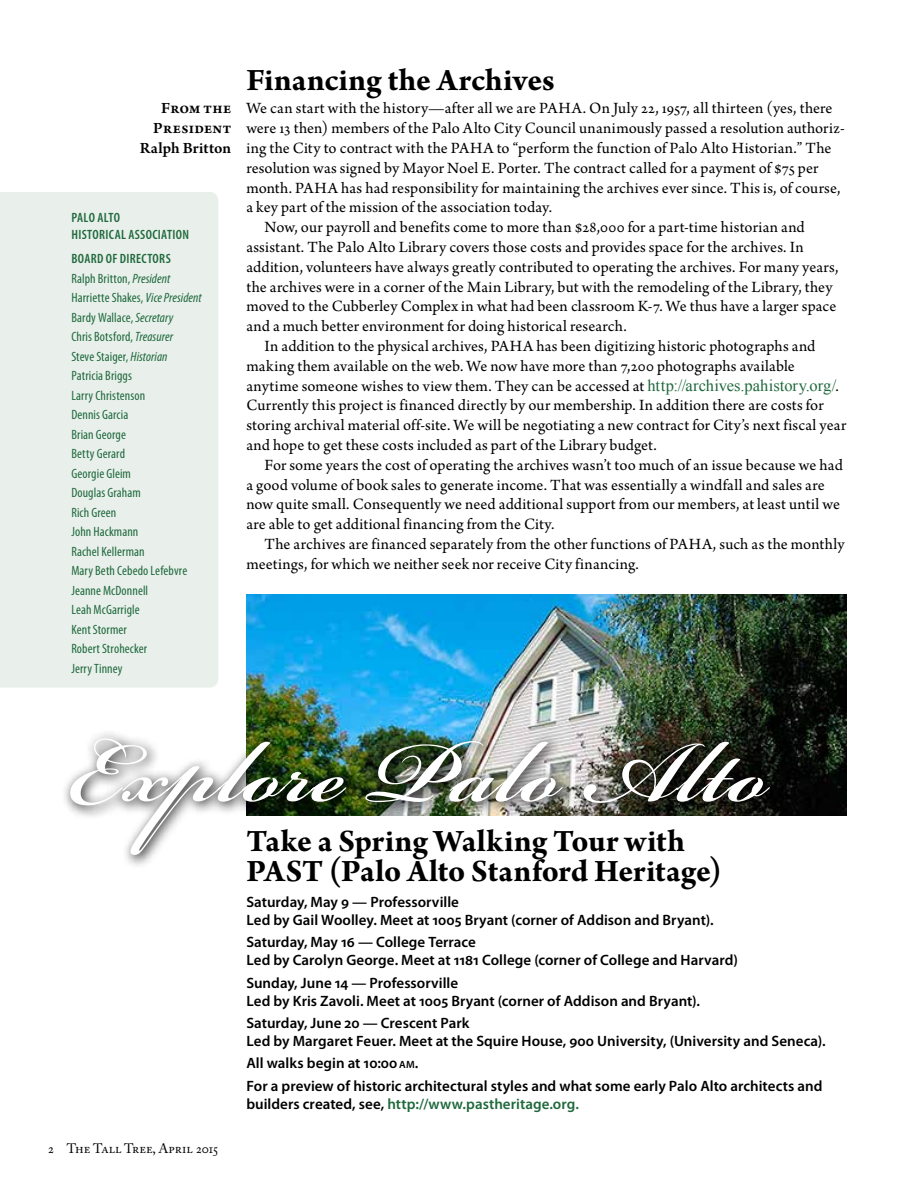
<style>
.page{position:relative;width:918px;height:1188px;background:#fff}
.page>*{position:absolute;margin:0;border:0;box-sizing:border-box;transform-origin:0 0}
.t1{font:700 33px/30px "Arno Pro";letter-spacing:.005em;color:#000}
.t2{font:16.5px "Arno Pro";letter-spacing:.01em;color:#000}
.t3{font:600 16.5px/19.8px "Arno Pro";letter-spacing:.025em;color:#000;text-align:right}
.t4{font:600 15px/18px "Myriad Pro";color:#000}
.t5{font:600 15px "Myriad Pro";letter-spacing:.005em;color:#1f693c}
.t6{font:condensed 13.5px/19.5px "Myriad Pro";letter-spacing:.005em;color:#1f693c}
.t7{font:600 condensed 13.5px/16.2px "Myriad Pro";letter-spacing:.02em;color:#1f693c}
.t8{font:13.5px "Adobe Caslon Pro";color:#000}
.s1{font-weight:600}
.s2{font-style:italic}
.s3{font-family:"Times New Roman";color:#1f693c}
.s4{font-size:10.5px}
.s5{color:#000}
</style>
<div class="page">
<div style="left:0;top:192px;width:218px;height:496px;background:#e9f0ec"></div>
<img style="left:246px;top:594px;width:601px;height:221px">
<div style="left:61px;top:730px;width:723px;height:139px;background:#000;opacity:.8"></div>
<img style="left:69px;top:739px;width:701px;height:116px">
<p class="t3" style="left:140px;top:99px;width:93px">From the<br>President<br>Ralph Britton</p>
<p class="t7" style="left:72px;top:210px;width:119px">PALO ALTO<br>HISTORICAL ASSOCIATION</p>
<p class="t6" style="left:71px;top:249px;width:132px"><span class="s1">BOARD OF DIRECTORS<br></span>Ralph Britton, <span class="s2">President<br></span>Harriette Shakes, <span class="s2">Vice President<br></span>Bardy Wallace, <span class="s2">Secretary<br></span>Chris Botsford, <span class="s2">Treasurer<br></span>Steve Staiger, <span class="s2">Historian<br></span>Patricia Briggs<br>Larry Christenson<br>Dennis Garcia<br>Brian George<br>Betty Gerard<br>Georgie Gleim<br>Douglas Graham<br>Rich Green<br>John Hackmann<br>Rachel Kellerman<br>Mary Beth Cebedo Lefebvre<br>Jeanne McDonnell<br>Leah McGarrigle<br>Kent Stormer<br>Robert Strohecker<br>Jerry Tinney</p>
<h1 class="t1" style="left:246px;top:66px;width:310px">Financing the Archives</h1>
<p class="t2" style="left:246px;top:99px;width:588px">We can start with the history—after all we are PAHA. On July 22, 1957, all thirteen (yes, there</p>
<p class="t2" style="left:246px;top:119px;width:600px">were 13 then) members of the Palo Alto City Council unanimously passed a resolution authoriz-</p>
<p class="t2" style="left:246px;top:139px;width:587px">ing the City to contract with the PAHA to “perform the function of Palo Alto Historian.” The</p>
<p class="t2" style="left:246px;top:158px;width:574px">resolution was signed by Mayor Noel E. Porter. The contract called for a payment of $75 per</p>
<p class="t2" style="left:246px;top:178px;width:596px">month. PAHA has had responsibility for maintaining the archives ever since. This is, of course,</p>
<p class="t2" style="left:246px;top:198px;width:307px">a key part of the mission of the association today.</p>
<p class="t2" style="left:264px;top:218px;width:542px">Now, our payroll and benefits come to more than $28,000 for a part-time historian and</p>
<p class="t2" style="left:246px;top:238px;width:559px">assistant. The Palo Alto Library covers those costs and provides space for the archives. In</p>
<p class="t2" style="left:246px;top:257px;width:594px">addition, volunteers have always greatly contributed to operating the archives. For many years,</p>
<p class="t2" style="left:246px;top:277px;width:588px">the archives were in a corner of the Main Library, but with the remodeling of the Library, they</p>
<p class="t2" style="left:246px;top:297px;width:591px">moved to the Cubberley Complex in what had been classroom K-7. We thus have a larger space</p>
<p class="t2" style="left:246px;top:317px;width:382px">and a much better environment for doing historical research.</p>
<p class="t2" style="left:264px;top:337px;width:553px">In addition to the physical archives, PAHA has been digitizing historic photographs and</p>
<p class="t2" style="left:246px;top:356px;width:550px">making them available on the web. We now have more than 7,200 photographs available</p>
<p class="t2" style="left:246px;top:376px;width:594px">anytime someone wishes to view them. They can be accessed at <span class="s3">http://archives.pahistory.org/</span>.</p>
<p class="t2" style="left:246px;top:396px;width:579px">Currently this project is financed directly by our membership. In addition there are costs for</p>
<p class="t2" style="left:246px;top:416px;width:601px">storing archival material off-site. We will be negotiating a new contract for City’s next fiscal year</p>
<p class="t2" style="left:246px;top:436px;width:412px">and hope to get these costs included as part of the Library budget.</p>
<p class="t2" style="left:264px;top:455px;width:580px">For some years the cost of operating the archives wasn’t too much of an issue because we had</p>
<p class="t2" style="left:246px;top:475px;width:580px">a good volume of book sales to generate income. That was essentially a windfall and sales are</p>
<p class="t2" style="left:246px;top:495px;width:595px">now quite small. Consequently we need additional support from our members, at least until we</p>
<p class="t2" style="left:246px;top:515px;width:310px">are able to get additional financing from the City.</p>
<p class="t2" style="left:264px;top:535px;width:582px">The archives are financed separately from the other functions of PAHA, such as the monthly</p>
<p class="t2" style="left:246px;top:554px;width:394px">meetings, for which we neither seek nor receive City financing.</p>
<p class="t8" style="left:48px;top:1140px;width:171px">2 The Tall Tree, April 2015</p>
<h1 class="t1" style="left:246px;top:827px;width:477px">Take a Spring Walking Tour with<br>PAST (Palo Alto Stanford Heritage)</h1>
<p class="t4" style="left:246px;top:893px;width:469px">Saturday, May 9 — Professorville<br>Led by Gail Woolley. Meet at 1005 Bryant (corner of Addison and Bryant).</p>
<p class="t4" style="left:246px;top:933px;width:493px">Saturday, May 16 — College Terrace<br>Led by Carolyn George. Meet at 1181 College (corner of College and Harvard)</p>
<p class="t4" style="left:246px;top:973px;width:455px">Sunday, June 14 — Professorville<br>Led by Kris Zavoli. Meet at 1005 Bryant (corner of Addison and Bryant).</p>
<p class="t4" style="left:246px;top:1014px;width:581px">Saturday, June 20 — Crescent Park<br>Led by Margaret Feuer. Meet at the Squire House, 900 University, (University and Seneca).</p>
<p class="t4" style="left:246px;top:1052px;width:578px;line-height:22.4px">All walks begin at 10:00 <span class="s4">am</span>.<br>For a preview of historic architectural styles and what some early Palo Alto architects and</p>
<p class="t5" style="left:246px;top:1094px;width:334px"><span class="s5">builders created, see,</span> http://www.pastheritage.org.</p>
</div>
